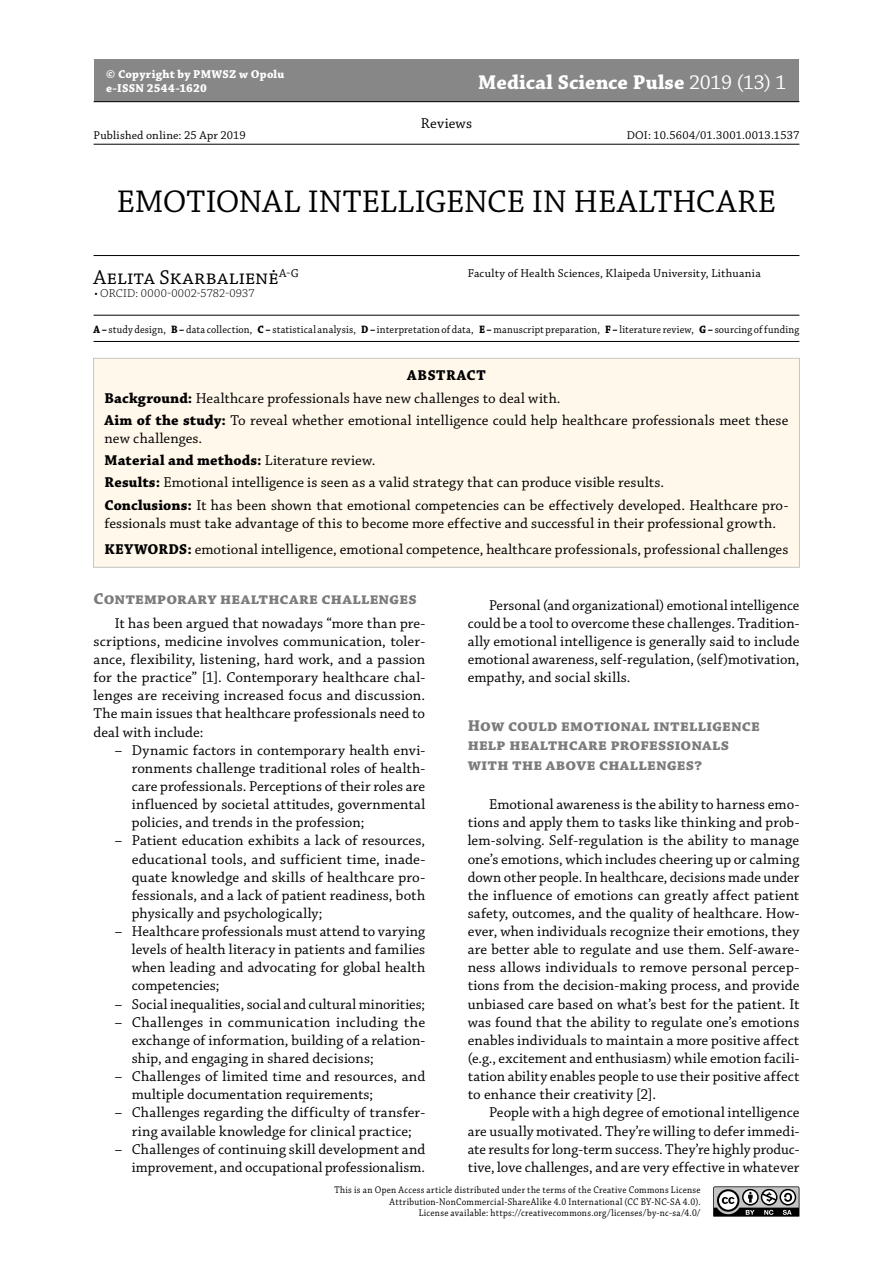
<style>
.page{position:relative;width:893px;height:1263px;background:#fff}
.page>*{position:absolute;margin:0;border:0;box-sizing:border-box;transform-origin:0 0}
.t1{font:33px "Chaparral Pro";color:#000}
.t2{font:700 21px "Chaparral Pro";color:#fff}
.t3{font:21px "Chaparral Pro";letter-spacing:.005em;color:#000}
.t4{font:700 16.5px/19.8px "Chaparral Pro";letter-spacing:.01em;color:#7c7b7b}
.t5{font:15px/18.1px "Chaparral Pro";letter-spacing:.005em;color:#000;text-align:justify}
.t6{font:12px "Chaparral Pro";letter-spacing:.01em;color:#000}
.t7{font:700 12px/14.4px "Chaparral Pro";letter-spacing:.02em;color:#fff}
.t8{font:300 12px "Chaparral Pro";letter-spacing:.02em;color:#000}
.t9{font:11.25px "Chaparral Pro";letter-spacing:.015em;color:#000;scale:.92 1}
.t10{font:10.2px/11.2px "Chaparral Pro";letter-spacing:.03em;color:#000;text-align:right;scale:.9 1}
.s1{font-weight:400}
.s2{font-weight:700}
</style>
<div class="page">
<div style="left:446px;top:60px;width:353px;height:42px;background:#878787"></div>
<div style="left:94px;top:60px;width:352px;height:42px;background:#878787"></div>
<hr style="left:94px;top:101px;width:705px;height:1px;background:#000">
<hr style="left:94px;top:144px;width:705px;height:1px;background:#000">
<svg style="left:713px;top:1186px;width:86px;height:30px"></svg>
<div style="left:94px;top:358px;width:705px;height:209px;background:#fff8eb"></div>
<div style="left:93px;top:358px;width:707px;height:210px;border:1px solid #c6c6c6"></div>
<hr style="left:94px;top:315px;width:705px;height:1px;background:#000">
<hr style="left:94px;top:341px;width:705px;height:1px;background:#000">
<hr style="left:94px;top:255px;width:705px;height:1px;background:#000">
<p class="t7" style="left:106px;top:67px;width:180px">© Copyright by PMWSZ w Opolu e-ISSN 2544-1620</p>
<p class="t6" style="left:94px;top:128px;width:154px">Published online: 25 Apr 2019</p>
<h2 class="t2" style="left:478px;top:70px;width:310px">Medical Science Pulse <span class="s1">2019 (13) 1</span></h2>
<p class="t5" style="left:421px;top:115px;width:53px">Reviews</p>
<p class="t6" style="left:627px;top:128px;width:174px">DOI: 10.5604/01.3001.0013.1537</p>
<h1 class="t1" style="left:117px;top:183px;width:67px">Emotional</h1>
<h1 class="t1" style="left:308px;top:183px;width:18px">intelli</h1>
<h1 class="t1" style="left:425px;top:183px;width:42px">gence</h1>
<h1 class="t1" style="left:532px;top:183px;width:63px">in healthcare</h1>
<h2 class="t3" style="left:94px;top:265px;width:206px">Aelita Skarbalienė<sup>A-G</sup></h2>
<p class="t8" style="left:94px;top:286px;width:162px">• ORCID: 0000-0002-5782-0937</p>
<p class="t6" style="left:468px;top:266px;width:295px">Faculty of Health Sciences, Klaipeda University, Lithuania</p>
<p class="t9" style="left:94px;top:323px;width:769px"><span class="s2">A –</span> study design, <span class="s2">B –</span> data collection, <span class="s2">C –</span> statistical analysis, <span class="s2">D –</span> interpretation of data, <span class="s2">E –</span> manuscript preparation, <span class="s2">F –</span> literature review, <span class="s2">G –</span> sourcing of funding</p>
<p class="t5" style="left:105px;top:365px;width:685px;line-height:22.2px;text-align:left;text-indent:303px"><span class="s2">Abstract<br>Background:</span> Healthcare professionals have new challenges to deal with.<br><span class="s2">Aim of the study:</span> To reveal whether emotional intelligence could help healthcare professionals meet these</p>
<p class="t5" style="left:105px;top:428px;width:685px;line-height:22.2px;text-align:left">new challenges.<br><span class="s2">Material and methods:</span> Literature review.<br><span class="s2">Results:</span> Emotional intelligence is seen as a valid strategy that can produce visible results.<br><span class="s2">Conclusions:</span> It has been shown that emotional competencies can be effectively developed. Healthcare pro-</p>
<p class="t5" style="left:105px;top:510px;width:685px;line-height:26.5px">fessionals must take advantage of this to become more effective and successful in their professional growth.<br><span class="s2">Keywords:</span> emotional intelligence, emotional competence, healthcare professionals, professional challenges</p>
<p class="t4" style="left:94px;top:589px;width:325px">Contemporary healthcare challenges</p>
<p class="t5" style="left:94px;top:614px;width:333px;text-indent:21px">It has been argued that nowadays “more than pre&shy;scriptions, medicine involves communication, toler&shy;ance, flexibility, listening, hard work, and a passion for the practice” [1]. Contemporary healthcare chal&shy;lenges are receiving increased focus and discussion.<br>The main issues that healthcare professionals need to deal with include:</p>
<p class="t5" style="left:132px;top:741px;width:295px;text-indent:-17px">– Dynamic factors in contemporary health envi&shy;ronments challenge traditional roles of health&shy;care professionals. Perceptions of their roles are influenced by societal attitudes, governmental policies, and trends in the profession;</p>
<p class="t5" style="left:132px;top:832px;width:295px;text-indent:-17px">– Patient education exhibits a lack of resources, educational tools, and sufficient time, inade&shy;quate knowledge and skills of healthcare pro&shy;fessionals, and a lack of patient readiness, both physically and psychologically;</p>
<p class="t5" style="left:132px;top:923px;width:295px;text-indent:-17px">– Healthcare professionals must attend to varying levels of health literacy in patients and families when leading and advocating for global health competencies;</p>
<p class="t5" style="left:115px;top:995px;width:312px">– Social inequalities, social and cultural minorities;</p>
<p class="t5" style="left:132px;top:1013px;width:295px;text-indent:-17px">– Challenges in communication including the exchange of information, building of a relation&shy;ship, and engaging in shared decisions;</p>
<p class="t5" style="left:132px;top:1068px;width:295px;text-indent:-17px">– Challenges of limited time and resources, and multiple documentation requirements;</p>
<p class="t5" style="left:115px;top:1104px;width:312px;text-align:center">– Challenges regarding the difficulty of transfer&shy;ring available knowledge for clinical practice;</p>
<p class="t5" style="left:115px;top:1140px;width:312px;text-align:right">– Challenges of continuing skill development and improvement, and occupational professionalism.</p>
<p class="t5" style="left:468px;top:596px;width:333px;text-indent:21px">Personal (and organizational) emotional intelligence could be a tool to overcome these challenges. Tradition&shy;ally emotional intelligence is generally said to include emotional awareness, self-regulation, (self)motivation, empathy, and social skills.</p>
<p class="t4" style="left:468px;top:716px;width:294px">How could emotional intelligence help healthcare professionals with the above challenges?</p>
<p class="t5" style="left:468px;top:796px;width:333px;text-indent:21px">Emotional awareness is the ability to harness emo&shy;tions and apply them to tasks like thinking and prob&shy;lem-solving. Self-regulation is the ability to manage one’s emotions, which includes cheering up or calming down other people. In healthcare, decisions made under the influence of emotions can greatly affect patient safety, outcomes, and the quality of healthcare. How&shy;ever, when individuals recognize their emotions, they are better able to regulate and use them. Self-aware&shy;ness allows individuals to remove personal percep&shy;tions from the decision-making process, and provide unbiased care based on what’s best for the patient. It was found that the ability to regulate one’s emotions enables individuals to maintain a more positive affect (e.g., excitement and enthusiasm) while emotion facili&shy;tation ability enables people to use their positive affect to enhance their creativity [2].</p>
<p class="t5" style="left:468px;top:1104px;width:333px;text-indent:21px">People with a high degree of emotional intelligence are usually motivated. They’re willing to defer immedi&shy;ate results for long-term success. They’re highly produc&shy;tive, love challenges, and are very effective in whatever</p>
<p class="t10" style="left:334px;top:1185px;width:408px">This is an Open Access article distributed under the terms of the Creative Commons License<br>Attribution-NonCommercial-ShareAlike 4.0 International (CC BY-NC-SA 4.0).<br>License available: https://creativecommons.org/licenses/by-nc-sa/4.0/</p>
</div>
